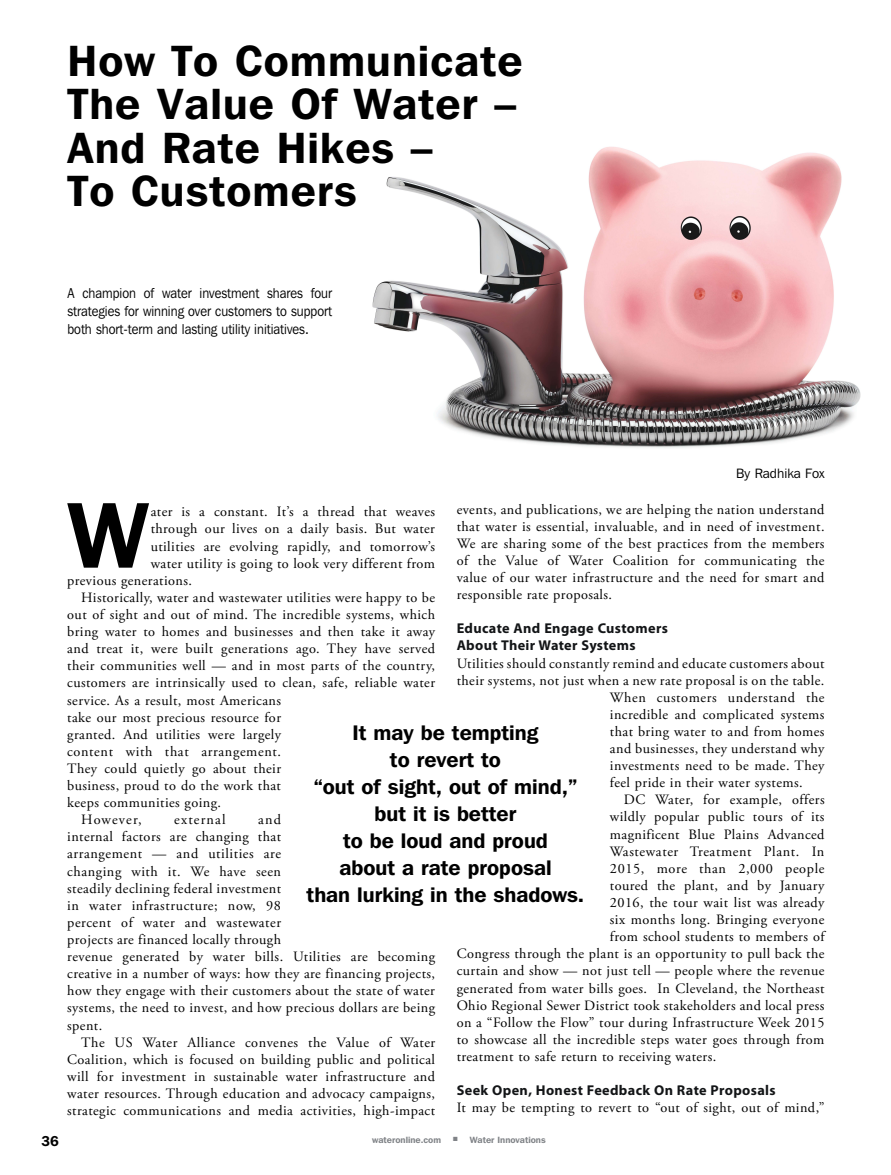
<style>
.page{position:relative;width:891px;height:1175px;background:#fff}
.page>*{position:absolute;margin:0;border:0;box-sizing:border-box;transform-origin:0 0}
.t1{font:600 92.85px "Franklin Gothic IT Cby BT";color:#000}
.t2{font:600 43.5px/43.5px "Franklin Gothic IT Cby BT";letter-spacing:.025em;color:#000}
.t3{font:600 21px/27px "Franklin Gothic IT Cby BT";color:#000;text-align:center}
.t4{font:14.25px/17.1px "Adobe Garamond Pro";letter-spacing:.03em;color:#000;text-align:justify}
.t5{font:14.25px/18px "Franklin Gothic IT Cby BT";color:#000;text-align:justify;scale:.9 1}
.t6{font:700 14.25px "Myriad Pro";letter-spacing:.025em;color:#131517}
.t7{font:14.25px "Adobe Garamond Pro";letter-spacing:.075em;color:#000}
.t8{font:14.25px "Adobe Garamond Pro";letter-spacing:.085em;color:#000}
.t9{font:600 14.25px "Franklin Gothic IT Cby BT";color:#000}
.t10{font:13.5px "Franklin Gothic IT Cby BT";color:#000}
.t11{font:600 9px "Franklin Gothic IT Cby BT";color:#808387}
.s1{font-family:"Myriad Pro";font-weight:700;color:#131517}
</style>
<div class="page">
<img style="left:372px;top:146px;width:489px;height:302px">
<p class="t2" style="left:68px;top:43px;width:457px">How To Communicate<br>The Value Of Water —<br>And Rate Hikes —<br>To Customers</p>
<p class="t5" style="left:68px;top:285px;width:295px">A champion of water investment shares four strategies for winning over customers to support both short-term and lasting utility initiatives.</p>
<p class="t10" style="left:736px;top:469px;width:90px">By Radhika Fox</p>
<p class="t1" style="left:68px;top:503px;width:82px">W</p>
<p class="t4" style="left:151px;top:504px;width:286px">ater is a constant. It’s a thread that weaves</p>
<p class="t4" style="left:457px;top:502px;width:369px">events, and publications, we are helping the nation understand that water is essential, invaluable, and in need of investment.<br>We are sharing some of the best practices from the members of the Value of Water Coalition for communicating the value of our water infrastructure and the need for smart and responsible rate proposals.</p>
<p class="t6" style="left:457px;top:623px;width:213px">Educate And Engage Customers</p>
<p class="t6" style="left:457px;top:640px;width:180px">About Their Water Systems</p>
<p class="t4" style="left:457px;top:655px;width:369px">Utilities should constantly remind and educate customers about</p>
<p class="t4" style="left:457px;top:673px;width:369px">their systems, not just when a new rate proposal is on the table.</p>
<p class="t4" style="left:610px;top:690px;width:216px">When customers understand the</p>
<p class="t4" style="left:610px;top:707px;width:216px">incredible and complicated systems</p>
<p class="t4" style="left:610px;top:724px;width:216px">that bring water to and from homes</p>
<p class="t4" style="left:610px;top:741px;width:216px">and businesses, they understand why</p>
<p class="t4" style="left:610px;top:758px;width:216px">investments need to be made. They</p>
<p class="t4" style="left:610px;top:775px;width:194px">feel pride in their water systems.</p>
<p class="t4" style="left:624px;top:792px;width:202px">DC Water, for example, offers</p>
<p class="t4" style="left:610px;top:809px;width:216px">wildly popular public tours of its</p>
<p class="t4" style="left:610px;top:826px;width:216px">magnificent Blue Plains Advanced</p>
<p class="t4" style="left:610px;top:844px;width:216px">Wastewater Treatment Plant. In</p>
<p class="t4" style="left:610px;top:861px;width:216px">2015, more than 2,000 people</p>
<p class="t4" style="left:610px;top:878px;width:216px">toured the plant, and by January</p>
<p class="t4" style="left:610px;top:895px;width:216px">2016, the tour wait list was already</p>
<p class="t4" style="left:610px;top:912px;width:216px">six months long. Bringing everyone</p>
<p class="t4" style="left:610px;top:929px;width:216px">from school students to members of</p>
<p class="t4" style="left:457px;top:946px;width:369px">Congress through the plant is an opportunity to pull back the</p>
<p class="t4" style="left:457px;top:963px;width:369px">curtain and show — not just tell — people where the revenue</p>
<p class="t4" style="left:457px;top:980px;width:369px">generated from water bills goes. In Cleveland, the Northeast</p>
<p class="t4" style="left:457px;top:997px;width:369px">Ohio Regional Sewer District took stakeholders and local press</p>
<p class="t4" style="left:457px;top:1015px;width:369px">on a “Follow the Flow” tour during Infrastructure Week 2015</p>
<p class="t4" style="left:457px;top:1032px;width:369px">to showcase all the incredible steps water goes through from</p>
<p class="t4" style="left:457px;top:1049px;width:261px">treatment to safe return to receiving waters.</p>
<p class="t4" style="left:457px;top:1083px;width:369px"><span class="s1">Seek Open, Honest Feedback On Rate Proposals<br></span>It may be tempting to revert to “out of sight, out of mind,”</p>
<p class="t4" style="left:151px;top:521px;width:286px">through our lives on a daily basis. But water</p>
<p class="t4" style="left:151px;top:539px;width:286px">utilities are evolving rapidly, and tomorrow’s</p>
<p class="t4" style="left:151px;top:556px;width:286px">water utility is going to look very different from</p>
<p class="t4" style="left:67px;top:573px;width:126px">previous generations.</p>
<p class="t4" style="left:81px;top:590px;width:355px">Historically, water and wastewater utilities were happy to be</p>
<p class="t4" style="left:67px;top:607px;width:369px">out of sight and out of mind. The incredible systems, which</p>
<p class="t4" style="left:67px;top:624px;width:369px">bring water to homes and businesses and then take it away</p>
<p class="t4" style="left:67px;top:641px;width:369px">and treat it, were built generations ago. They have served</p>
<p class="t4" style="left:67px;top:658px;width:369px">their communities well — and in most parts of the country,</p>
<p class="t4" style="left:67px;top:675px;width:369px">customers are intrinsically used to clean, safe, reliable water</p>
<p class="t4" style="left:67px;top:692px;width:215px">service. As a result, most Americans</p>
<p class="t4" style="left:67px;top:710px;width:215px">take our most precious resource for</p>
<p class="t4" style="left:67px;top:727px;width:215px">granted. And utilities were largely</p>
<p class="t4" style="left:67px;top:744px;width:215px">content with that arrangement.</p>
<p class="t4" style="left:67px;top:761px;width:215px">They could quietly go about their</p>
<p class="t4" style="left:67px;top:778px;width:215px">business, proud to do the work that</p>
<p class="t4" style="left:67px;top:795px;width:155px">keeps communities going.</p>
<p class="t7" style="left:81px;top:814px;width:62px">However,</p>
<p class="t8" style="left:174px;top:814px;width:53px">external</p>
<p class="t4" style="left:258px;top:812px;width:24px">and</p>
<p class="t4" style="left:67px;top:829px;width:215px">internal factors are changing that</p>
<p class="t4" style="left:67px;top:846px;width:215px">arrangement — and utilities are</p>
<p class="t4" style="left:67px;top:863px;width:215px">changing with it. We have seen</p>
<p class="t4" style="left:67px;top:881px;width:215px">steadily declining federal investment</p>
<p class="t4" style="left:67px;top:898px;width:215px">in water infrastructure; now, 98</p>
<p class="t4" style="left:67px;top:915px;width:215px">percent of water and wastewater</p>
<p class="t4" style="left:67px;top:932px;width:215px">projects are financed locally through</p>
<p class="t4" style="left:67px;top:949px;width:370px">revenue generated by water bills. Utilities are becoming</p>
<p class="t4" style="left:67px;top:966px;width:369px">creative in a number of ways: how they are financing projects,</p>
<p class="t4" style="left:67px;top:983px;width:369px">how they engage with their customers about the state of water</p>
<p class="t4" style="left:67px;top:1000px;width:369px">systems, the need to invest, and how precious dollars are being</p>
<p class="t4" style="left:67px;top:1017px;width:37px">spent.</p>
<p class="t4" style="left:81px;top:1034px;width:356px">The US Water Alliance convenes the Value of Water</p>
<p class="t4" style="left:67px;top:1052px;width:369px">Coalition, which is focused on building public and political</p>
<p class="t4" style="left:67px;top:1069px;width:369px">will for investment in sustainable water infrastructure and</p>
<p class="t4" style="left:67px;top:1086px;width:369px">water resources. Through education and advocacy campaigns,</p>
<p class="t4" style="left:67px;top:1103px;width:369px">strategic communications and media activities, high-impact</p>
<p class="t3" style="left:307px;top:720px;width:279px">It may be tempting<br>to revert to<br>“out of sight, out of mind,” but it is better<br>to be loud and proud<br>about a rate proposal<br>than lurking in the shadows.</p>
<p class="t9" style="left:42px;top:1136px;width:19px">36</p>
<p class="t11" style="left:372px;top:1137px;width:70px">wateronline.com</p>
<p class="t11" style="left:453px;top:1137px;width:94px">■ Water Innovations</p>
</div>
